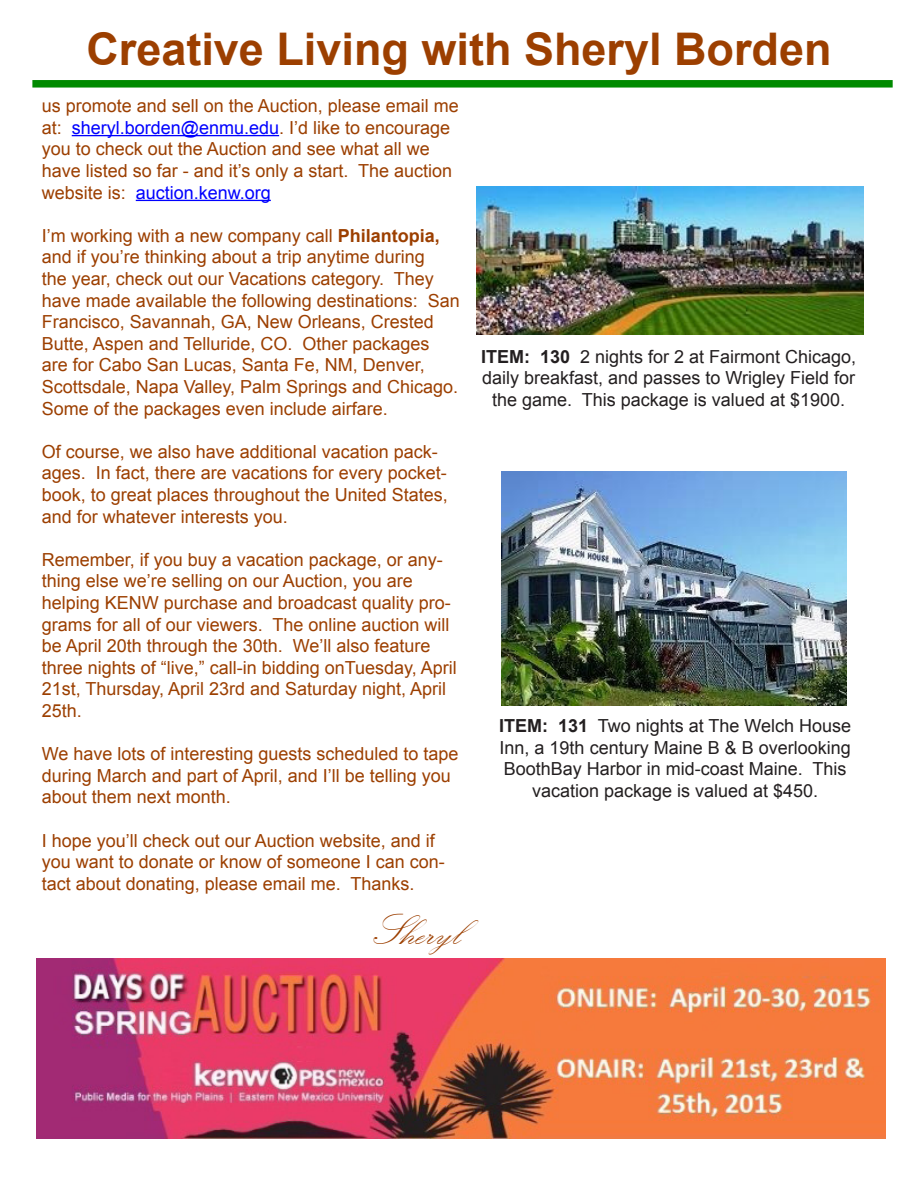
<style>
.page{position:relative;width:918px;height:1188px;background:#fff}
.page>*{position:absolute;margin:0;border:0;box-sizing:border-box;transform-origin:0 0}
.t1{font:700 45px "Arial";color:#9c3f00}
.t2{font:45px "Kunstler Script";color:#9c3f00}
.t3{font:18px/21.6px "Arial";color:#9c3f00}
.t4{font:18px/21.6px "Arial";color:#231f20;text-align:center}
.s1{color:#00f}
.s2{font-weight:700}
</style>
<div class="page">
<div style="left:32px;top:80px;width:861px;height:8px;background:#008a00"></div>
<hr style="left:72px;top:135px;width:207px;height:1px;background:#00f">
<hr style="left:136px;top:200px;width:135px;height:1px;background:#00f">
<img style="left:36px;top:958px;width:850px;height:180px">
<img style="left:476px;top:187px;width:388px;height:147px">
<img style="left:502px;top:471px;width:345px;height:235px">
<p class="t1" style="left:86px;top:19px;width:747px">Creative Living with Sheryl Borden</p>
<p class="t3" style="left:42px;top:95px;width:419px">us promote and sell on the Auction, please email me at: <span class="s1">sheryl.borden@enmu.edu</span>. I’d like to encourage you to check out the Auction and see what all we have listed so far - and it’s only a start. The auction website is: <span class="s1">auction.kenw.org</span></p>
<p class="t3" style="left:42px;top:225px;width:420px">I’m working with a new company call <span class="s2">Philantopia, </span>and if you’re thinking about a trip anytime during<br>the year, check out our Vacations category. They have made available the following destinations: San Francisco, Savannah, GA, New Orleans, Crested Butte, Aspen and Telluride, CO. Other packages are for Cabo San Lucas, Santa Fe, NM, Denver, Scottsdale, Napa Valley, Palm Springs and Chicago.<br>Some of the packages even include airfare.</p>
<p class="t3" style="left:42px;top:441px;width:408px">Of course, we also have additional vacation pack&shy;ages. In fact, there are vacations for every pocket&shy;book, to great places throughout the United States, and for whatever interests you.</p>
<p class="t3" style="left:42px;top:549px;width:417px">Remember, if you buy a vacation package, or any&shy;thing else we’re selling on our Auction, you are helping KENW purchase and broadcast quality pro&shy;grams for all of our viewers. The online auction will be April 20th through the 30th. We’ll also feature three nights of “live,” call-in bidding onTuesday, April 21st, Thursday, April 23rd and Saturday night, April 25th.</p>
<p class="t3" style="left:42px;top:743px;width:418px">We have lots of interesting guests scheduled to tape during March and part of April, and I’ll be telling you about them next month.</p>
<p class="t3" style="left:42px;top:830px;width:405px">I hope you’ll check out our Auction website, and if you want to donate or know of someone I can con&shy;tact about donating, please email me. Thanks.</p>
<p class="t2" style="left:371px;top:906px;width:91px">Sheryl</p>
<p class="t4" style="left:481px;top:346px;width:377px"><span class="s2">ITEM: 130</span> 2 nights for 2 at Fairmont Chicago, daily breakfast, and passes to Wrigley Field for the game. This package is valued at $1900.</p>
<p class="t4" style="left:499px;top:715px;width:354px"><span class="s2">ITEM: 131</span> Two nights at The Welch House Inn, a 19th century Maine B &amp; B overlooking BoothBay Harbor in mid-coast Maine. This vacation package is valued at $450.</p>
</div>
